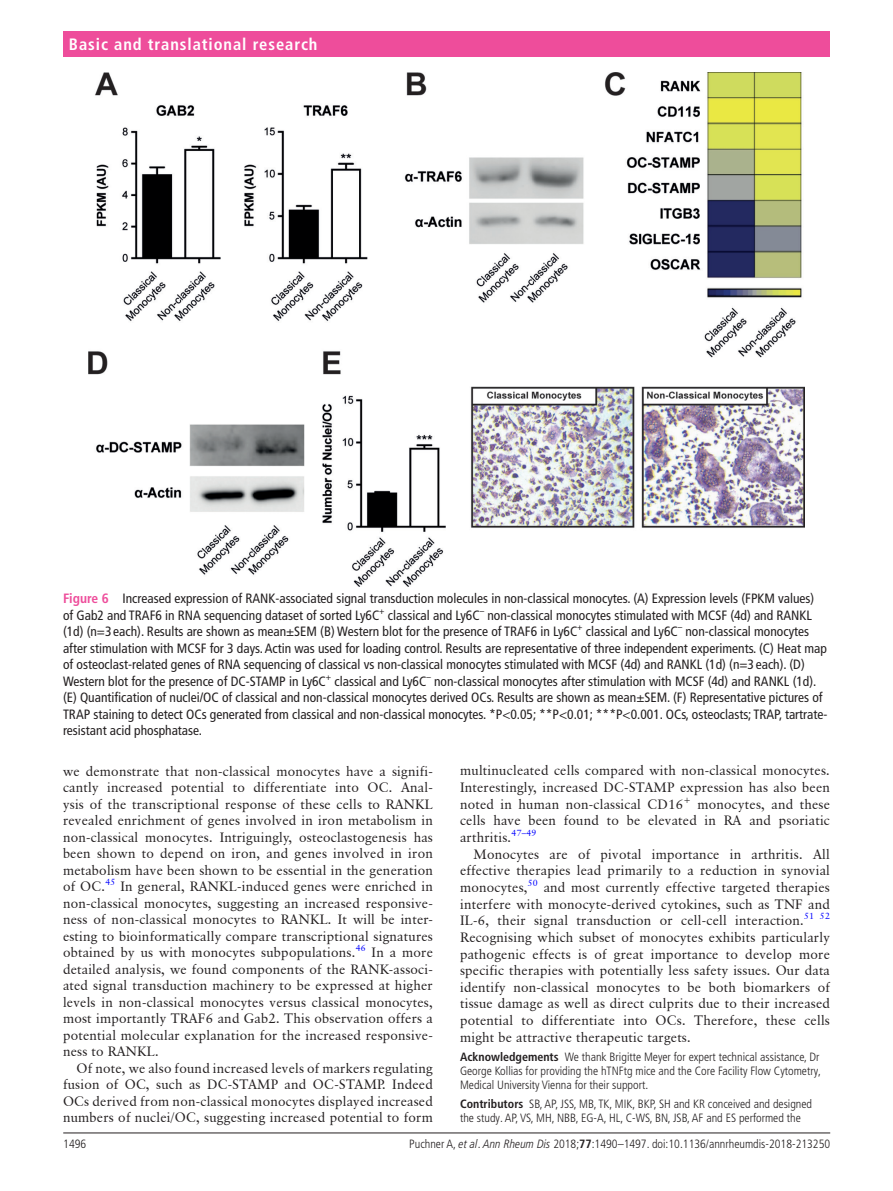
<style>
.page{position:relative;width:893px;height:1191px;background:#fff}
.page>*{position:absolute;margin:0;border:0;box-sizing:border-box;transform-origin:0 0}
.t1{font:700 condensed 16.5px "Frutiger LT Pro";letter-spacing:.055em;color:#fff}
.t2{font:13.5px/16.5px "Classical Garamond BT";letter-spacing:.015em;color:#231f20;text-align:justify}
.t3{font:condensed 13.5px/16.5px "Frutiger LT Pro";color:#231f20}
.t4{font:300 condensed 12px/13.6px "Frutiger LT Pro";color:#231f20}
.s1{font-weight:700;color:#ee4d9b}
.s2{font-weight:700}
.s3{font-style:italic}
</style>
<div class="page">
<hr style="left:63px;top:1132px;width:767px;height:1px;background:#231f20">
<div style="left:63px;top:31px;width:767px;height:25px;background:#ee4d9b"></div>
<img style="left:89px;top:72px;width:715px;height:514px">
<p class="t1" style="left:69px;top:34px;width:250px">Basic and translational research</p>
<p class="t3" style="left:63px;top:590px;width:766px"><span class="s1">Figure 6</span> Increased expression of RANK-associated signal transduction molecules in non-classical monocytes. (A) Expression levels (FPKM values) of Gab2 and TRAF6 in RNA sequencing dataset of sorted Ly6C<sup>+</sup> classical and Ly6C<sup>–</sup> non-classical monocytes stimulated with MCSF (4d) and RANKL (1d) (n=3 each). Results are shown as mean±SEM (B) Western blot for the presence of TRAF6 in Ly6C<sup>+</sup> classical and Ly6C<sup>–</sup> non-classical monocytes after stimulation with MCSF for 3 days. Actin was used for loading control. Results are representative of three independent experiments. (C) Heat map of osteoclast-related genes of RNA sequencing of classical vs non-classical monocytes stimulated with MCSF (4d) and RANKL (1d) (n=3 each). (D)<br>Western blot for the presence of DC-STAMP in Ly6C<sup>+</sup> classical and Ly6C<sup>–</sup> non-classical monocytes after stimulation with MCSF (4d) and RANKL (1d). (E) Quantification of nuclei/OC of classical and non-classical monocytes derived OCs. Results are shown as mean±SEM. (F) Representative pictures of TRAP staining to detect OCs generated from classical and non-classical monocytes. *P&lt;0.05; **P&lt;0.01; ***P&lt;0.001. OCs, osteoclasts; TRAP, tartrate&shy;resistant acid phosphatase.</p>
<p class="t2" style="left:63px;top:762px;width:371px">we demonstrate that non-classical monocytes have a signifi&shy;cantly increased potential to differentiate into OC. Anal&shy;ysis of the transcriptional response of these cells to RANKL revealed enrichment of genes involved in iron metabolism in non-classical monocytes. Intriguingly, osteoclastogenesis has been shown to depend on iron, and genes involved in iron metabolism have been shown to be essential in the generation of OC.<sup>45</sup> In general, RANKL-induced genes were enriched in non-classical monocytes, suggesting an increased responsive&shy;ness of non-classical monocytes to RANKL. It will be inter&shy;esting to bioinformatically compare transcriptional signatures obtained by us with monocytes subpopulations.<sup>46</sup> In a more detailed analysis, we found components of the RANK-associ&shy;ated signal transduction machinery to be expressed at higher levels in non-classical monocytes versus classical monocytes, most importantly TRAF6 and Gab2. This observation offers a potential molecular explanation for the increased responsive&shy;ness to RANKL.</p>
<p class="t2" style="left:63px;top:1059px;width:371px;text-indent:14px">Of note, we also found increased levels of markers regulating fusion of OC, such as DC-STAMP and OC-STAMP. Indeed OCs derived from non-classical monocytes displayed increased numbers of nuclei/OC, suggesting increased potential to form</p>
<p class="t2" style="left:460px;top:762px;width:371px">multinucleated cells compared with non-classical monocytes.<br>Interestingly, increased DC-STAMP expression has also been noted in human non-classical CD16<sup>+</sup> monocytes, and these cells have been found to be elevated in RA and psoriatic arthritis.<sup>47–49</sup></p>
<p class="t2" style="left:460px;top:845px;width:371px;text-indent:14px">Monocytes are of pivotal importance in arthritis. All effective therapies lead primarily to a reduction in synovial monocytes,<sup>50</sup> and most currently effective targeted therapies interfere with monocyte-derived cytokines, such as TNF and IL-6, their signal transduction or cell-cell interaction.<sup>51</sup> <sup>52<br></sup>Recognising which subset of monocytes exhibits particularly pathogenic effects is of great importance to develop more specific therapies with potentially less safety issues. Our data identify non-classical monocytes to be both biomarkers of tissue damage as well as direct culprits due to their increased potential to differentiate into OCs. Therefore, these cells might be attractive therapeutic targets.</p>
<p class="t4" style="left:460px;top:1050px;width:362px"><span class="s2">Acknowledgements</span> We thank Brigitte Meyer for expert technical assistance, Dr<br>George Kollias for providing the hTN Ftg mice and the Core Facility Flow Cytometry,<br>Medical University Vienna for their support.</p>
<p class="t4" style="left:460px;top:1097px;width:354px"><span class="s2">Contributors</span> SB, AP, JSS, MB, TK, MIK, BKP, SH and KR conceived and designed the study. AP, VS, MH, N BB, EG-A, HL, C-WS, BN, JSB, AF and ES performed the</p>
<p class="t4" style="left:63px;top:1136px;width:25px">1496</p>
<p class="t4" style="left:409px;top:1136px;width:422px">Puchner A, <span class="s3">et al</span>. <span class="s3">Ann Rheum Dis</span> 2018;<span class="s2">77</span>:1490–1497. doi:10.1136/annrheumdis-2018-213250</p>
</div>
